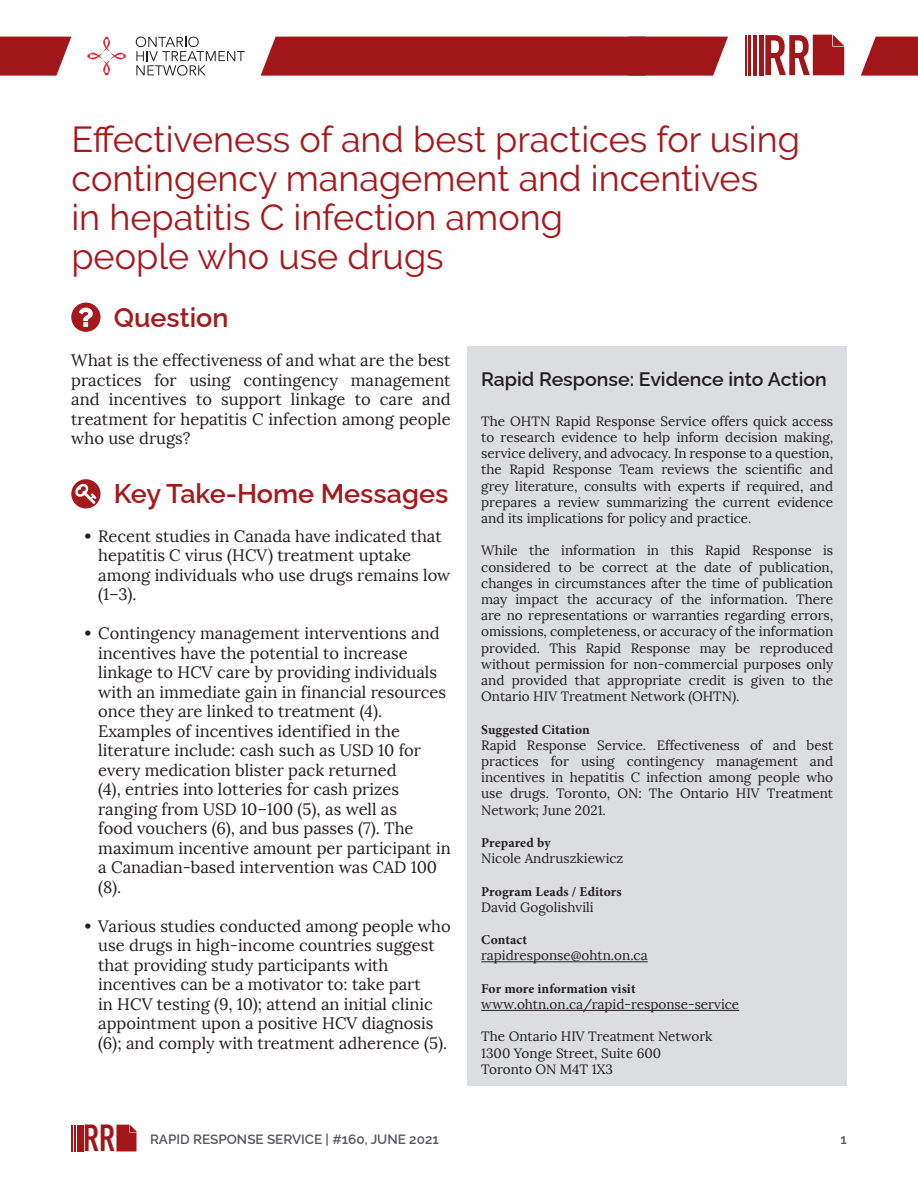
<style>
.page{position:relative;width:918px;height:1188px;background:#fff}
.page>*{position:absolute;margin:0;border:0;box-sizing:border-box;transform-origin:0 0}
.t1{font:700 56.25px "DIN Condensed";color:#a01619}
.t2{font:700 37.2px "DIN Condensed";color:#a01619}
.Title_of_article{font:36px/39px "Raleway";color:#a5181b}
.H1_heading___full_wi{font:600 27px "Raleway";color:#a5181b}
.heading_sidebar{font:600 19.5px "Raleway";color:#231f20}
.body___full_width__s{font:16.5px/19.5px "Lora";color:#231f20}
.content_text_sidebar{font:13.5px/16.2px "Lora";color:#231f20;text-align:justify}
.content_text_sidebar-2{font:700 13.5px "Minion Pro";letter-spacing:.01em;color:#231f20}
.t3{font:600 13.5px "Raleway";color:#57585a}
.s1{font-weight:700}
</style>
<div class="page">
<hr style="left:71px;top:1125px;width:2px;height:26px;background:#a01619">
<hr style="left:74px;top:1125px;width:2px;height:26px;background:#a01619">
<hr style="left:77px;top:1125px;width:2px;height:26px;background:#a01619">
<hr style="left:81px;top:1125px;width:3px;height:26px;background:#a01619">
<svg style="left:116px;top:1125px;width:21px;height:26px"></svg>
<svg style="left:0;top:37px;width:71px;height:39px;background:#aa2f32"></svg>
<div style="left:261px;top:37px;width:467px;height:39px;background:#a01619"></div>
<svg style="left:861px;top:37px;width:57px;height:39px;background:#ac3537"></svg>
<hr style="left:745px;top:35px;width:1px;height:40px;background:#a01619">
<hr style="left:748px;top:35px;width:3px;height:40px;background:#a01619">
<hr style="left:753px;top:35px;width:4px;height:40px;background:#a01619">
<hr style="left:759px;top:35px;width:4px;height:40px;background:#a01619">
<svg style="left:813px;top:35px;width:31px;height:40px"></svg>
<svg style="left:87px;top:37px;width:39px;height:38px"></svg>
<svg style="left:136px;top:37px;width:109px;height:39px"></svg>
<div style="left:71px;top:303px;width:30px;height:29px;background:#a5181b;border-radius:50%"></div>
<svg style="left:79px;top:308px;width:14px;height:19px"></svg>
<svg style="left:71px;top:479px;width:30px;height:30px"></svg>
<svg style="left:75px;top:484px;width:21px;height:20px"></svg>
<div style="left:468px;top:346px;width:379px;height:740px;background:#dcdddf"></div>
<hr style="left:481px;top:961px;width:167px;height:1px;background:#231f20">
<hr style="left:481px;top:1010px;width:258px;height:1px;background:#231f20">
<h1 class="t1" style="left:763px;top:18px;width:49px">RR</h1>
<p class="Title_of_article" style="left:71px;top:119px;width:730px">Effectiveness of and best practices for using contingency management and incentives</p>
<p class="Title_of_article" style="left:71px;top:197px;width:493px">in hepatitis C infection among</p>
<p class="Title_of_article" style="left:71px;top:236px;width:374px">people who use drugs</p>
<h1 class="H1_heading___full_wi" style="left:114px;top:296px;width:116px">Question</h1>
<p class="body___full_width__s" style="left:71px;top:351px;width:381px;text-align:justify">What is the effectiveness of and what are the best practices for using contingency management and incentives to support linkage to care and treatment for hepatitis C infection among people who use drugs?</p>
<h1 class="H1_heading___full_wi" style="left:114px;top:471px;width:336px">Key Take-Home Messages</h1>
<p class="body___full_width__s" style="left:98px;top:526px;width:354px;text-indent:-13px"><span class="s1">•</span> Recent studies in Canada have indicated that hepatitis C virus (HCV) treatment uptake among individuals who use drugs remains low (1–3).</p>
<p class="body___full_width__s" style="left:98px;top:624px;width:354px;text-indent:-13px"><span class="s1">•</span> Contingency management interventions and incentives have the potential to increase linkage to HCV care by providing individuals with an immediate gain in financial resources once they are linked to treatment (4).<br>Examples of incentives identified in the literature include: cash such as USD 10 for every medication blister pack returned<br>(4), entries into lotteries for cash prizes ranging from USD 10–100 (5), as well as<br>food vouchers (6), and bus passes (7). The maximum incentive amount per participant in a Canadian-based intervention was CAD 100 (8).</p>
<p class="body___full_width__s" style="left:98px;top:916px;width:354px;text-indent:-13px"><span class="s1">•</span> Various studies conducted among people who use drugs in high-income countries suggest that providing study participants with incentives can be a motivator to: take part<br>in HCV testing (9, 10); attend an initial clinic appointment upon a positive HCV diagnosis (6); and comply with treatment adherence (5).</p>
<p class="heading_sidebar" style="left:481px;top:363px;width:347px">Rapid Response: Evidence into Action</p>
<p class="content_text_sidebar" style="left:481px;top:413px;width:354px">The OHTN Rapid Response Service offers quick access to research evidence to help inform decision making, service delivery, and advocacy. In response to a question, the Rapid Response Team reviews the scientific and grey literature, consults with experts if required, and prepares a review summarizing the current evidence and its implications for policy and practice.</p>
<p class="content_text_sidebar" style="left:481px;top:543px;width:354px">While the information in this Rapid Response is considered to be correct at the date of publication, changes in circumstances after the time of publication may impact the accuracy of the information. There are no representations or warranties regarding errors, omissions, completeness, or accuracy of the information provided. This Rapid Response may be reproduced without permission for non-commercial purposes only and provided that appropriate credit is given to the Ontario HIV Treatment Network (OHTN).</p>
<p class="content_text_sidebar-2" style="left:481px;top:720px;width:110px">Suggested Citation</p>
<p class="content_text_sidebar" style="left:481px;top:737px;width:354px">Rapid Response Service. Effectiveness of and best practices for using contingency management and incentives in hepatitis C infection among people who use drugs. Toronto, ON: The Ontario HIV Treatment Network; June 2021.</p>
<p class="content_text_sidebar-2" style="left:481px;top:833px;width:71px">Prepared by</p>
<p class="content_text_sidebar" style="left:481px;top:850px;width:144px">Nicole Andruszkiewicz</p>
<p class="content_text_sidebar-2" style="left:481px;top:882px;width:142px">Program Leads / Editors</p>
<p class="content_text_sidebar" style="left:481px;top:899px;width:114px">David Gogolishvili</p>
<p class="content_text_sidebar-2" style="left:481px;top:930px;width:47px">Contact</p>
<p class="content_text_sidebar" style="left:481px;top:948px;width:168px">rapidresponse@ohtn.on.ca</p>
<p class="content_text_sidebar-2" style="left:481px;top:979px;width:156px">For more information visit</p>
<p class="content_text_sidebar" style="left:481px;top:996px;width:260px">www.ohtn.on.ca/rapid-response-service</p>
<p class="content_text_sidebar" style="left:481px;top:1029px;width:233px">The Ontario HIV Treatment Network</p>
<p class="content_text_sidebar" style="left:481px;top:1045px;width:182px">1300 Yonge Street, Suite 600</p>
<p class="content_text_sidebar" style="left:481px;top:1061px;width:133px">Toronto ON M4T 1X3</p>
<h2 class="t2" style="left:83px;top:1113px;width:33px">RR</h2>
<p class="t3" style="left:150px;top:1128px;width:290px">RAPID RESPONSE SERVICE | #160, JUNE 2021</p>
<p class="t3" style="left:840px;top:1128px;width:8px">1</p>
</div>
